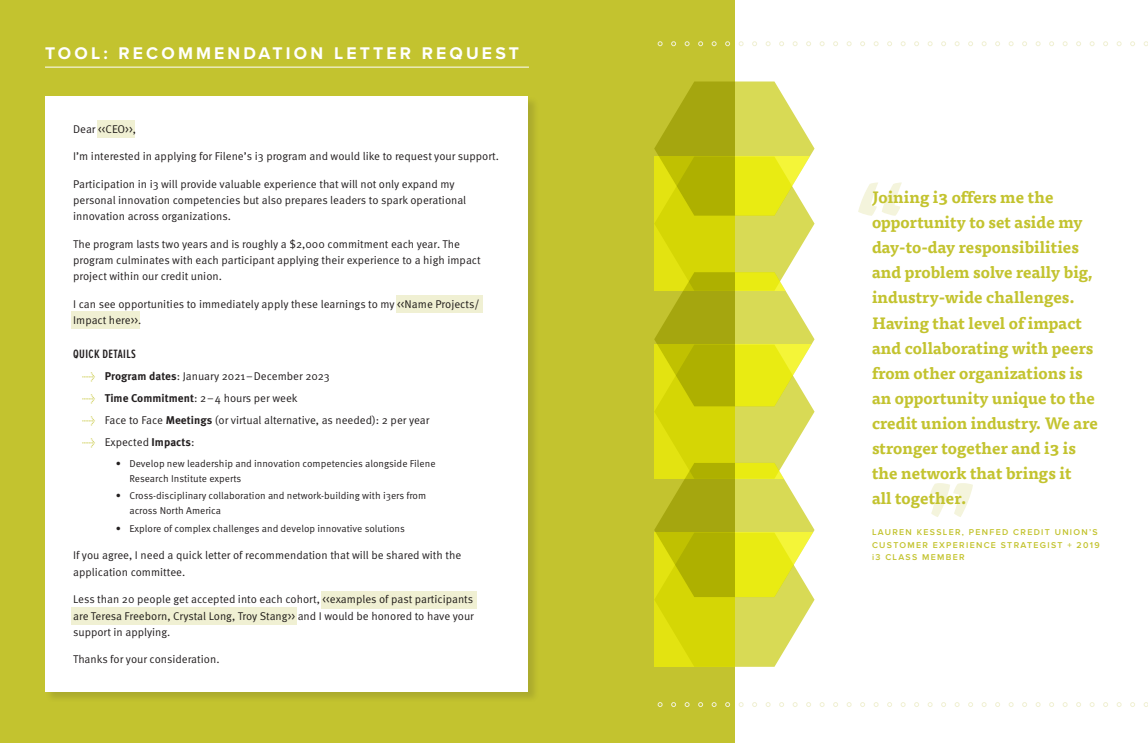
<style>
.page{position:relative;width:1148px;height:743px;background:#fff}
.page>*{position:absolute;margin:0;border:0;box-sizing:border-box;transform-origin:0 0}
.pull_quote{font:700 100px "Tisa Pro";color:#f4f4dc}
.h1_white{font:700 17.5px "Proxima Nova";letter-spacing:.18em;color:#fff}
.pull_quote-2{font:700 16.25px/25px "Tisa Pro";color:#c3c32f}
.t1{font:600 12.5px "Proxima Nova Ex Cn";letter-spacing:.03em;color:#231f20}
.body_letter{font:11.25px/16.2px "Meta Pro Norm";color:#231f20}
.t2{font:10px/15px "Meta Pro Norm";color:#231f20}
.pull_quote_speaker{font:600 8.75px/12.5px "Proxima Nova";letter-spacing:.15em;color:#c3c32f}
.s1{font-family:"Meta OT Norm";color:#c3c32f}
.s2{font-family:"Meta Pro";font-weight:700}
</style>
<div class="page">
<div style="left:0;top:0;width:734px;height:742px;background:#c3c32f"></div>
<div style="left:45px;top:96px;width:494px;height:606px;background:#231f20;opacity:.15"></div>
<div style="left:46px;top:96px;width:482px;height:595px;background:#fff"></div>
<hr style="left:45px;top:67px;width:484px;height:1px;background:#fff">
<div style="left:97px;top:120px;width:38px;height:18px;background:#f0f0d3"></div>
<div style="left:396px;top:295px;width:87px;height:18px;background:#f0f0d3"></div>
<div style="left:71px;top:311px;width:69px;height:18px;background:#f0f0d3"></div>
<div style="left:321px;top:591px;width:156px;height:17px;background:#f0f0d3"></div>
<div style="left:71px;top:607px;width:225px;height:17px;background:#f0f0d3"></div>
<svg style="left:654px;top:81px;width:160px;height:585px;background:#d2d336"></svg>
<svg style="left:806px;top:702px;width:5px;height:4px"></svg>
<svg style="left:968px;top:702px;width:5px;height:4px"></svg>
<svg style="left:792px;top:702px;width:5px;height:4px"></svg>
<svg style="left:1035px;top:702px;width:5px;height:4px"></svg>
<svg style="left:954px;top:702px;width:5px;height:4px"></svg>
<svg style="left:765px;top:702px;width:5px;height:4px"></svg>
<svg style="left:1008px;top:702px;width:5px;height:4px"></svg>
<svg style="left:927px;top:702px;width:5px;height:4px"></svg>
<svg style="left:981px;top:702px;width:5px;height:4px"></svg>
<svg style="left:900px;top:702px;width:5px;height:4px"></svg>
<svg style="left:1143px;top:702px;width:5px;height:4px"></svg>
<svg style="left:712px;top:702px;width:4px;height:4px"></svg>
<svg style="left:873px;top:702px;width:5px;height:4px"></svg>
<svg style="left:1116px;top:702px;width:5px;height:4px"></svg>
<svg style="left:698px;top:702px;width:5px;height:4px"></svg>
<svg style="left:860px;top:702px;width:5px;height:4px"></svg>
<svg style="left:685px;top:702px;width:4px;height:4px"></svg>
<svg style="left:846px;top:702px;width:5px;height:4px"></svg>
<svg style="left:1089px;top:702px;width:5px;height:4px"></svg>
<svg style="left:658px;top:702px;width:4px;height:4px"></svg>
<svg style="left:819px;top:702px;width:5px;height:4px"></svg>
<svg style="left:1062px;top:702px;width:5px;height:4px"></svg>
<svg style="left:671px;top:702px;width:5px;height:4px"></svg>
<svg style="left:833px;top:702px;width:5px;height:4px"></svg>
<svg style="left:752px;top:702px;width:5px;height:4px"></svg>
<svg style="left:995px;top:702px;width:5px;height:4px"></svg>
<svg style="left:914px;top:702px;width:5px;height:4px"></svg>
<svg style="left:725px;top:702px;width:5px;height:4px"></svg>
<svg style="left:887px;top:702px;width:5px;height:4px"></svg>
<svg style="left:779px;top:702px;width:5px;height:4px"></svg>
<svg style="left:941px;top:702px;width:5px;height:4px"></svg>
<svg style="left:806px;top:41px;width:5px;height:5px"></svg>
<svg style="left:1049px;top:41px;width:4px;height:5px"></svg>
<svg style="left:968px;top:41px;width:5px;height:5px"></svg>
<svg style="left:792px;top:41px;width:5px;height:5px"></svg>
<svg style="left:1035px;top:41px;width:5px;height:5px"></svg>
<svg style="left:954px;top:41px;width:5px;height:5px"></svg>
<svg style="left:765px;top:41px;width:5px;height:5px"></svg>
<svg style="left:1008px;top:41px;width:5px;height:5px"></svg>
<svg style="left:927px;top:41px;width:5px;height:5px"></svg>
<svg style="left:739px;top:41px;width:4px;height:5px"></svg>
<svg style="left:981px;top:41px;width:5px;height:5px"></svg>
<svg style="left:900px;top:41px;width:5px;height:5px"></svg>
<svg style="left:1143px;top:41px;width:5px;height:5px"></svg>
<svg style="left:712px;top:41px;width:4px;height:5px"></svg>
<svg style="left:873px;top:41px;width:5px;height:5px"></svg>
<svg style="left:1116px;top:41px;width:5px;height:5px"></svg>
<svg style="left:698px;top:41px;width:5px;height:5px"></svg>
<svg style="left:860px;top:41px;width:5px;height:5px"></svg>
<svg style="left:1103px;top:41px;width:4px;height:5px"></svg>
<svg style="left:685px;top:41px;width:4px;height:5px"></svg>
<svg style="left:846px;top:41px;width:5px;height:5px"></svg>
<svg style="left:1089px;top:41px;width:5px;height:5px"></svg>
<svg style="left:658px;top:41px;width:4px;height:5px"></svg>
<svg style="left:819px;top:41px;width:5px;height:5px"></svg>
<svg style="left:1062px;top:41px;width:5px;height:5px"></svg>
<svg style="left:671px;top:41px;width:5px;height:5px"></svg>
<svg style="left:833px;top:41px;width:5px;height:5px"></svg>
<svg style="left:1076px;top:41px;width:4px;height:5px"></svg>
<svg style="left:752px;top:41px;width:5px;height:5px"></svg>
<svg style="left:995px;top:41px;width:5px;height:5px"></svg>
<svg style="left:914px;top:41px;width:5px;height:5px"></svg>
<svg style="left:725px;top:41px;width:5px;height:5px"></svg>
<svg style="left:887px;top:41px;width:5px;height:5px"></svg>
<svg style="left:1130px;top:41px;width:4px;height:5px"></svg>
<svg style="left:779px;top:41px;width:5px;height:5px"></svg>
<svg style="left:1022px;top:41px;width:4px;height:5px"></svg>
<svg style="left:941px;top:41px;width:5px;height:5px"></svg>
<p class="h1_white" style="left:45px;top:43px;width:475px">TOOL: RECOMMENDATION LETTER REQUEST</p>
<p class="body_letter" style="left:73px;top:120px;width:64px">Dear &lt;&lt;CEO&gt;&gt;,</p>
<p class="body_letter" style="left:73px;top:147px;width:427px">I’m interested in applying for Filene’s i3 program and would like to request your support.</p>
<p class="body_letter" style="left:73px;top:175px;width:395px">Participation in i3 will provide valuable experience that will not only expand my personal innovation competencies but also prepares leaders to spark operational innovation across organizations.</p>
<p class="body_letter" style="left:73px;top:235px;width:409px">The program lasts two years and is roughly a $2,000 commitment each year. The program culminates with each participant applying their experience to a high impact project within our credit union.</p>
<p class="body_letter" style="left:73px;top:295px;width:408px">I can see opportunities to immediately apply these learnings to my &lt;&lt;Name Projects/<br>Impact here&gt;&gt;.</p>
<p class="t1" style="left:73px;top:347px;width:64px">QUICK DETAILS</p>
<p class="body_letter" style="left:82px;top:367px;width:249px"><span class="s1">→</span> <span class="s2">Program dates</span>: January 2021–December 2023</p>
<p class="body_letter" style="left:82px;top:389px;width:217px"><span class="s1">→</span> <span class="s2">Time Commitment</span>: 2–4 hours per week</p>
<p class="body_letter" style="left:82px;top:411px;width:349px"><span class="s1">→</span> Face to Face <span class="s2">Meetings</span> (or virtual alternative, as needed): 2 per year</p>
<p class="body_letter" style="left:82px;top:433px;width:114px"><span class="s1">→</span> Expected <span class="s2">Impacts</span>:</p>
<p class="t2" style="left:129px;top:455px;width:308px;text-indent:-14px">• Develop new leadership and innovation competencies alongside Filene<br>Research Institute experts</p>
<p class="t2" style="left:129px;top:487px;width:298px;text-indent:-14px">• Cross-disciplinary collaboration and network-building with i3ers from across North America</p>
<p class="t2" style="left:116px;top:520px;width:290px">• Explore of complex challenges and develop innovative solutions</p>
<p class="body_letter" style="left:73px;top:546px;width:390px">If you agree, I need a quick letter of recommendation that will be shared with the application committee.</p>
<p class="body_letter" style="left:73px;top:590px;width:402px;text-align:justify">Less than 20 people get accepted into each cohort, &lt;&lt;examples of past participants are Teresa Freeborn, Crystal Long, Troy Stang&gt;&gt; and I would be honored to have your support in applying.</p>
<p class="body_letter" style="left:73px;top:650px;width:148px">Thanks for your consideration.</p>
<p class="pull_quote" style="left:854px;top:139px;width:56px">“</p>
<p class="pull_quote-2" style="left:872px;top:184px;width:227px">Joining i3 offers me the opportunity to set aside my day-to-day responsibilities and problem solve really big, industry-wide challenges.<br>Having that level of impact and collaborating with peers from other organizations is an opportunity unique to the credit union industry. We are stronger together and i3 is the network that brings it<br>all together.</p>
<p class="pull_quote_speaker" style="left:872px;top:526px;width:229px">LAUREN KESSLER, PENFED CREDIT UNION’S<br>CUSTOMER EXPERIENCE STRATEGIST + 2019 i3 CLASS MEMBER</p>
<p class="pull_quote" style="left:922px;top:440px;width:56px">”</p>
</div>
